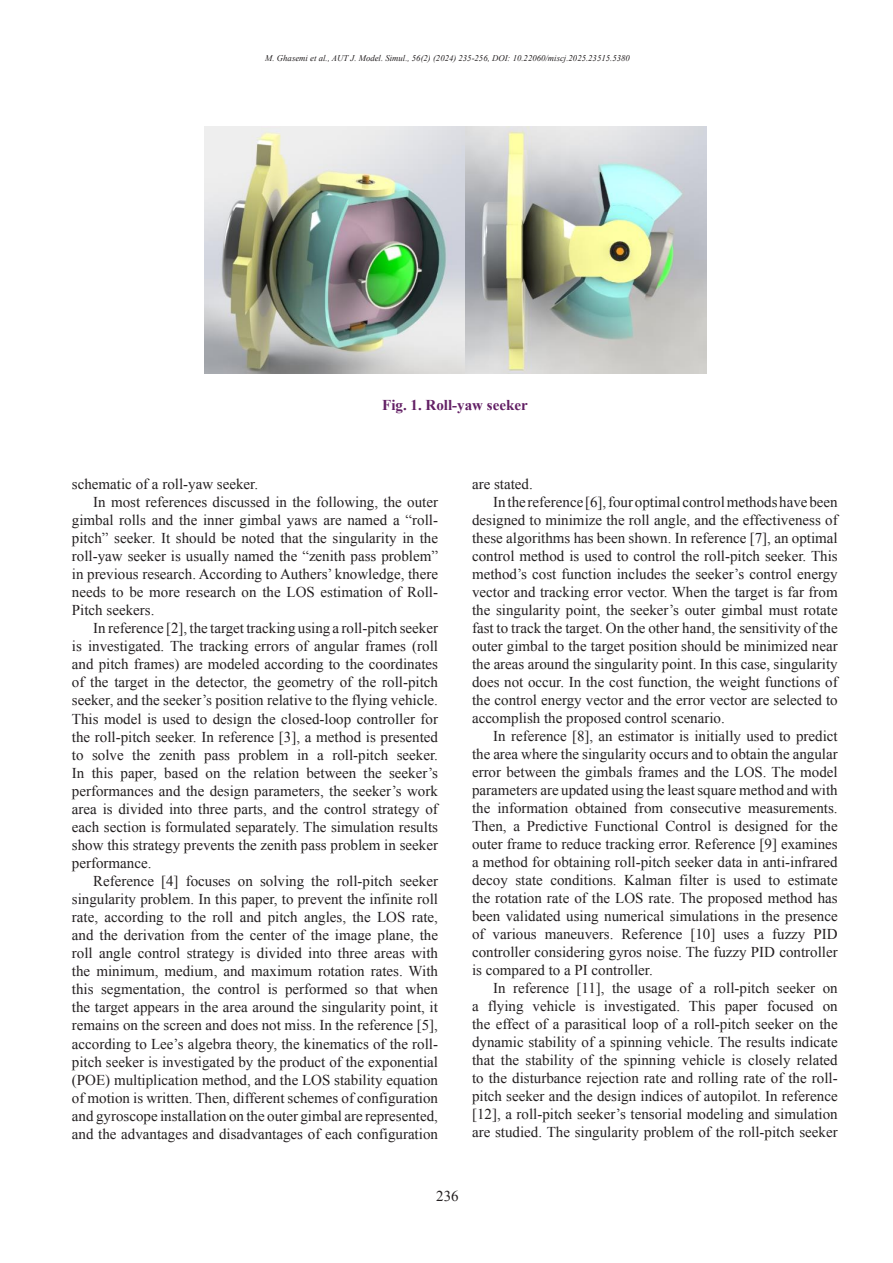
<style>
.page{position:relative;width:893px;height:1263px;background:#fff}
.page>*{position:absolute;margin:0;border:0;box-sizing:border-box;transform-origin:0 0}
.Normal_Text{font:15px/18px "Times New Roman";color:#231f20;text-align:justify}
.Captions__Figures{font:700 15px "Times New Roman";color:#632065}
.t1{font:italic 8.7px "Times New Roman";color:#231f20}
</style>
<div class="page">
<img style="left:204px;top:127px;width:260px;height:246px">
<img style="left:466px;top:127px;width:240px;height:246px">
<p class="t1" style="left:265px;top:52px;width:366px">M. Ghasemi et al., AUT J. Model. Simul., 56(2) (2024) 235-256, DOI: 10.22060/miscj.2025.23515.5380</p>
<p class="Captions__Figures" style="left:382px;top:394px;width:147px">Fig. 1. Roll-yaw seeker</p>
<p class="Normal_Text" style="left:72px;top:474px;width:188px">schematic of a roll-yaw seeker.</p>
<p class="Normal_Text" style="left:72px;top:492px;width:368px;text-indent:21px">In most references discussed in the following, the outer gimbal rolls and the inner gimbal yaws are named a “roll&shy;pitch” seeker. It should be noted that the singularity in the roll-yaw seeker is usually named the “zenith pass problem” in previous research. According to Authers’ knowledge, there needs to be more research on the LOS estimation of Roll-Pitch seekers.</p>
<p class="Normal_Text" style="left:72px;top:619px;width:368px;text-indent:21px">In reference [2], the target tracking using a roll-pitch seeker is investigated. The tracking errors of angular frames (roll and pitch frames) are modeled according to the coordinates of the target in the detector, the geometry of the roll-pitch seeker, and the seeker’s position relative to the flying vehicle.<br>This model is used to design the closed-loop controller for the roll-pitch seeker. In reference [3], a method is presented to solve the zenith pass problem in a roll-pitch seeker.<br>In this paper, based on the relation between the seeker’s performances and the design parameters, the seeker’s work area is divided into three parts, and the control strategy of each section is formulated separately. The simulation results show this strategy prevents the zenith pass problem in seeker performance.</p>
<p class="Normal_Text" style="left:72px;top:871px;width:368px;text-indent:21px">Reference [4] focuses on solving the roll-pitch seeker singularity problem. In this paper, to prevent the infinite roll rate, according to the roll and pitch angles, the LOS rate, and the derivation from the center of the image plane, the roll angle control strategy is divided into three areas with the minimum, medium, and maximum rotation rates. With this segmentation, the control is performed so that when the target appears in the area around the singularity point, it remains on the screen and does not miss. In the reference [5], according to Lee’s algebra theory, the kinematics of the roll&shy;pitch seeker is investigated by the product of the exponential (POE) multiplication method, and the LOS stability equation of motion is written. Then, different schemes of configuration and gyroscope installation on the outer gimbal are represented, and the advantages and disadvantages of each configuration</p>
<p class="Normal_Text" style="left:472px;top:474px;width:62px">are stated.</p>
<p class="Normal_Text" style="left:472px;top:492px;width:367px;text-indent:21px">In the reference [6], four optimal control methods have been designed to minimize the roll angle, and the effectiveness of these algorithms has been shown. In reference [7], an optimal control method is used to control the roll-pitch seeker. This method’s cost function includes the seeker’s control energy vector and tracking error vector. When the target is far from the singularity point, the seeker’s outer gimbal must rotate fast to track the target. On the other hand, the sensitivity of the outer gimbal to the target position should be minimized near the areas around the singularity point. In this case, singularity does not occur. In the cost function, the weight functions of the control energy vector and the error vector are selected to accomplish the proposed control scenario.</p>
<p class="Normal_Text" style="left:472px;top:726px;width:367px;text-indent:21px">In reference [8], an estimator is initially used to predict the area where the singularity occurs and to obtain the angular error between the gimbals frames and the LOS. The model parameters are updated using the least square method and with the information obtained from consecutive measurements.<br>Then, a Predictive Functional Control is designed for the outer frame to reduce tracking error. Reference [9] examines a method for obtaining roll-pitch seeker data in anti-infrared decoy state conditions. Kalman filter is used to estimate the rotation rate of the LOS rate. The proposed method has been validated using numerical simulations in the presence of various maneuvers. Reference [10] uses a fuzzy PID controller considering gyros noise. The fuzzy PID controller is compared to a PI controller.</p>
<p class="Normal_Text" style="left:472px;top:978px;width:367px;text-indent:21px">In reference [11], the usage of a roll-pitch seeker on a flying vehicle is investigated. This paper focused on the effect of a parasitical loop of a roll-pitch seeker on the dynamic stability of a spinning vehicle. The results indicate that the stability of the spinning vehicle is closely related to the disturbance rejection rate and rolling rate of the roll&shy;pitch seeker and the design indices of autopilot. In reference [12], a roll-pitch seeker’s tensorial modeling and simulation are studied. The singularity problem of the roll-pitch seeker</p>
<p class="Normal_Text" style="left:436px;top:1186px;width:24px">236</p>
</div>
